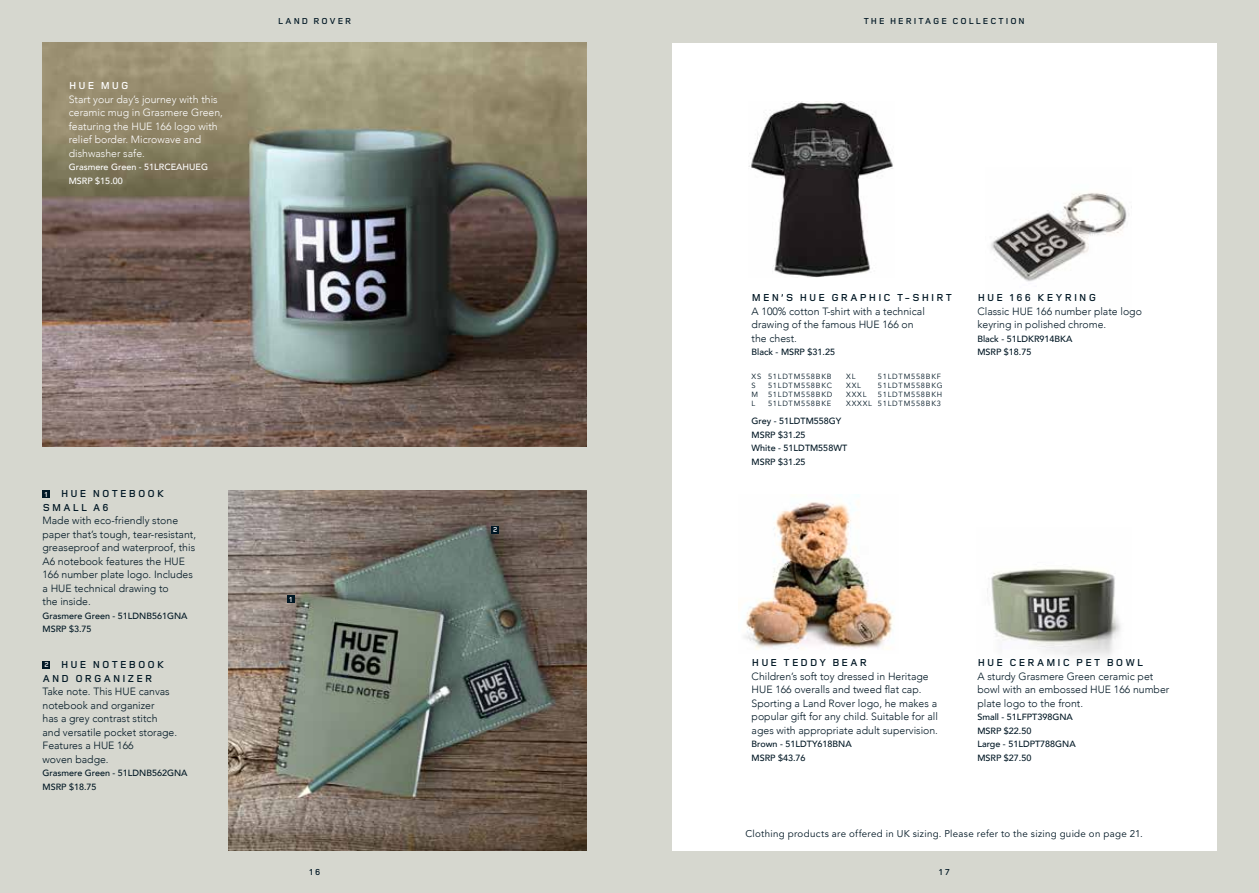
<style>
.page{position:relative;width:1259px;height:893px;background:#fff}
.page>*{position:absolute;margin:0;border:0;box-sizing:border-box;transform-origin:0 0}
.t1{font:300 10.5px/13.5px "Avenir";color:#001724}
.t2{font:300 10.5px/13.5px "Avenir";color:#fff}
.t3{font:600 10.5px/13.5px "Land Rover Wide";letter-spacing:.135em;color:#001724}
.t4{font:600 10.5px "Land Rover Wide";letter-spacing:.135em;color:#fff}
.t5{font:9.75px "Avenir LT Std";letter-spacing:.03em;color:#001724}
.t6{font:500 9px/13.5px "Avenir";color:#001724}
.t7{font:500 9px/13.5px "Avenir";color:#fff}
.t8{font:600 9px "Land Rover Wide";letter-spacing:.14em;color:#001724}
.t9{font:7.5px/9px "Avenir";letter-spacing:.1em;color:#001724}
.t10{font:600 7.5px "Land Rover Wide";color:#fff}
</style>
<div class="page">
<div style="left:629px;top:0;width:630px;height:893px;background:#d6d7cf"></div>
<div style="left:672px;top:43px;width:544px;height:807px;background:#fff"></div>
<div style="left:0;top:0;width:629px;height:893px;background:#d6d7cf"></div>
<img style="left:43px;top:43px;width:544px;height:403px">
<img style="left:229px;top:490px;width:358px;height:360px">
<img style="left:744px;top:494px;width:150px;height:155px">
<img style="left:748px;top:101px;width:145px;height:177px">
<div style="left:43px;top:490px;width:7px;height:8px;background:#001724"></div>
<div style="left:43px;top:661px;width:7px;height:8px;background:#001724"></div>
<div style="left:287px;top:595px;width:8px;height:8px;background:#001724"></div>
<div style="left:491px;top:526px;width:8px;height:8px;background:#001724"></div>
<img style="left:987px;top:568px;width:134px;height:89px">
<img style="left:991px;top:193px;width:138px;height:89px">
<p class="t4" style="left:69px;top:79px;width:62px">HUE MUG</p>
<p class="t2" style="left:69px;top:93px;width:156px">Start your day’s journey with this ceramic mug in Grasmere Green, featuring the HUE 166 logo with relief border. Microwave and dishwasher safe.</p>
<p class="t7" style="left:69px;top:160px;width:141px">Grasmere Green - 51LRCEAHUEG<br>MSRP $15.00</p>
<p class="t3" style="left:43px;top:487px;width:123px;text-indent:18px">HUE NOTEBOOK<br>SMALL A6</p>
<p class="t1" style="left:43px;top:514px;width:155px">Made with eco-friendly stone paper that’s tough, tear-resistant, greaseproof and waterproof, this<br>A6 notebook features the HUE<br>166 number plate logo. Includes a HUE technical drawing to<br>the inside.</p>
<p class="t6" style="left:43px;top:609px;width:147px">Grasmere Green - 51LDNB561GNA<br>MSRP $3.75</p>
<p class="t10" style="left:44px;top:489px;width:6px">1</p>
<p class="t3" style="left:43px;top:657px;width:123px;text-indent:18px">HUE NOTEBOOK<br>AND ORGANIZER</p>
<p class="t1" style="left:43px;top:685px;width:136px">Take note. This HUE canvas notebook and organizer<br>has a grey contrast stitch and versatile pocket storage.<br>Features a HUE 166<br>woven badge.</p>
<p class="t6" style="left:43px;top:766px;width:147px">Grasmere Green - 51LDNB562GNA<br>MSRP $18.75</p>
<p class="t10" style="left:44px;top:660px;width:6px">2</p>
<p class="t8" style="left:278px;top:15px;width:75px">LAND ROVER</p>
<p class="t10" style="left:289px;top:594px;width:6px">1</p>
<p class="t10" style="left:493px;top:524px;width:6px">2</p>
<p class="t8" style="left:863px;top:15px;width:163px">THE HERITAGE COLLECTION</p>
<p class="t3" style="left:751px;top:290px;width:202px">MEN’S HUE GRAPHIC T-SHIRT</p>
<p class="t1" style="left:751px;top:304px;width:175px">A 100% cotton T-shirt with a technical drawing of the famous HUE 166 on the chest.</p>
<p class="t6" style="left:751px;top:345px;width:85px">Black - MSRP $31.25</p>
<p class="t9" style="left:751px;top:372px;width:11px">XS<br>S<br>M<br>L</p>
<p class="t9" style="left:846px;top:372px;width:27px">XL<br>XXL<br>XXXL<br>XXXXL</p>
<p class="t9" style="left:768px;top:372px;width:66px;text-align:justify">51LDTM558BKB 51LDTM558BKC 51LDTM558BKD 51LDTM558BKE</p>
<p class="t9" style="left:878px;top:372px;width:66px">51LDTM558BKF<br>51LDTM558BKG<br>51LDTM558BKH<br>51LDTM558BK3</p>
<p class="t6" style="left:751px;top:414px;width:97px">Grey - 51LDTM558GY<br>MSRP $31.25<br>White - 51LDTM558WT<br>MSRP $31.25</p>
<p class="t3" style="left:977px;top:290px;width:120px">HUE 166 KEYRING</p>
<p class="t1" style="left:977px;top:304px;width:166px">Classic HUE 166 number plate logo keyring in polished chrome.</p>
<p class="t6" style="left:977px;top:331px;width:96px">Black - 51LDKR914BKA<br>MSRP $18.75</p>
<p class="t3" style="left:751px;top:656px;width:117px">HUE TEDDY BEAR</p>
<p class="t1" style="left:751px;top:669px;width:188px">Children’s soft toy dressed in Heritage HUE 166 overalls and tweed flat cap.<br>Sporting a Land Rover logo, he makes a popular gift for any child. Suitable for all ages with appropriate adult supervision.</p>
<p class="t6" style="left:751px;top:737px;width:102px">Brown - 51LDTY618BNA<br>MSRP $43.76</p>
<p class="t3" style="left:977px;top:656px;width:168px">HUE CERAMIC PET BOWL</p>
<p class="t1" style="left:977px;top:670px;width:193px">A sturdy Grasmere Green ceramic pet bowl with an embossed HUE 166 number plate logo to the front.</p>
<p class="t6" style="left:977px;top:710px;width:100px">Small - 51LFPT398GNA<br>MSRP $22.50<br>Large - 51LDPT788GNA<br>MSRP $27.50</p>
<p class="t5" style="left:745px;top:828px;width:399px">Clothing products are offered in UK sizing. Please refer to the sizing guide on page 21.</p>
<p class="t8" style="left:309px;top:866px;width:14px">16</p>
<p class="t8" style="left:938px;top:866px;width:13px">17</p>
</div>
